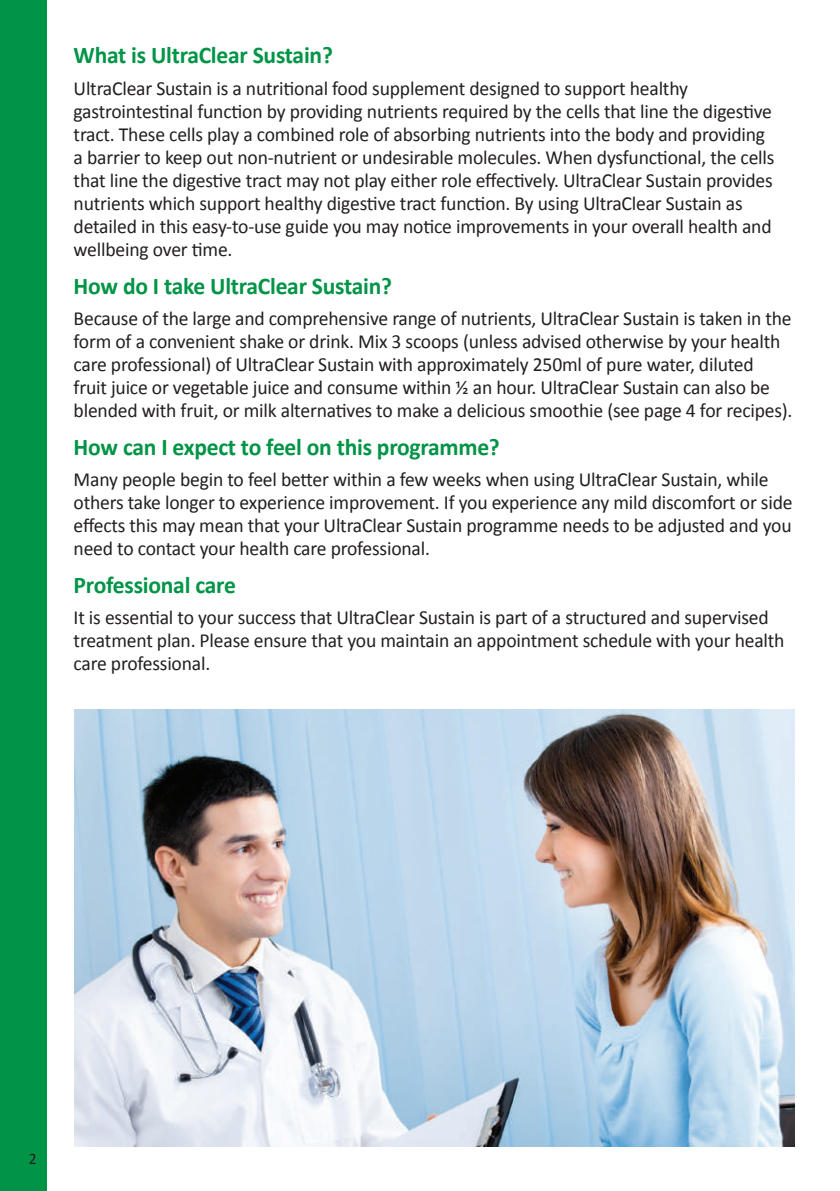
<style>
.page{position:relative;width:840px;height:1191px;background:#fff}
.page>*{position:absolute;margin:0;border:0;box-sizing:border-box;transform-origin:0 0}
.t1{font:700 24px "Calibri";letter-spacing:-.01em;color:#009446}
.t2{font:20px/23px "Calibri";letter-spacing:-.01em;color:#231f20}
.t3{font:16px "Calibri";color:#231f20}
</style>
<div class="page">
<div style="left:0;top:0;width:47px;height:1191px;background:#009446"></div>
<img style="left:74px;top:710px;width:720px;height:436px">
<p class="t1" style="left:74px;top:41px;width:261px">What is UltraClear Sustain?</p>
<p class="t2" style="left:74px;top:76px;width:702px">UltraClear Sustain is a nutritional food supplement designed to support healthy gastrointestinal function by providing nutrients required by the cells that line the digestive tract. These cells play a combined role of absorbing nutrients into the body and providing a barrier to keep out non-nutrient or undesirable molecules. When dysfunctional, the cells that line the digestive tract may not play either role effectively. UltraClear Sustain provides nutrients which support healthy digestive tract function. By using UltraClear Sustain as detailed in this easy-to-use guide you may notice improvements in your overall health and wellbeing over time.</p>
<p class="t1" style="left:74px;top:271px;width:320px">How do I take UltraClear Sustain?</p>
<p class="t2" style="left:74px;top:306px;width:720px">Because of the large and comprehensive range of nutrients, UltraClear Sustain is taken in the form of a convenient shake or drink. Mix 3 scoops (unless advised otherwise by your health care professional) of UltraClear Sustain with approximately 250ml of pure water, diluted<br>fruit juice or vegetable juice and consume within ½ an hour. UltraClear Sustain can also be blended with fruit, or milk alternatives to make a delicious smoothie (see page 4 for recipes).</p>
<p class="t1" style="left:74px;top:432px;width:427px">How can I expect to feel on this programme?</p>
<p class="t2" style="left:74px;top:467px;width:720px">Many people begin to feel better within a few weeks when using UltraClear Sustain, while others take longer to experience improvement. If you experience any mild discomfort or side effects this may mean that your UltraClear Sustain programme needs to be adjusted and you need to contact your health care professional.</p>
<p class="t1" style="left:74px;top:570px;width:164px">Professional care</p>
<p class="t2" style="left:74px;top:605px;width:712px">It is essential to your success that UltraClear Sustain is part of a structured and supervised treatment plan. Please ensure that you maintain an appointment schedule with your health care professional.</p>
<p class="t3" style="left:29px;top:1149px;width:9px">2</p>
</div>
